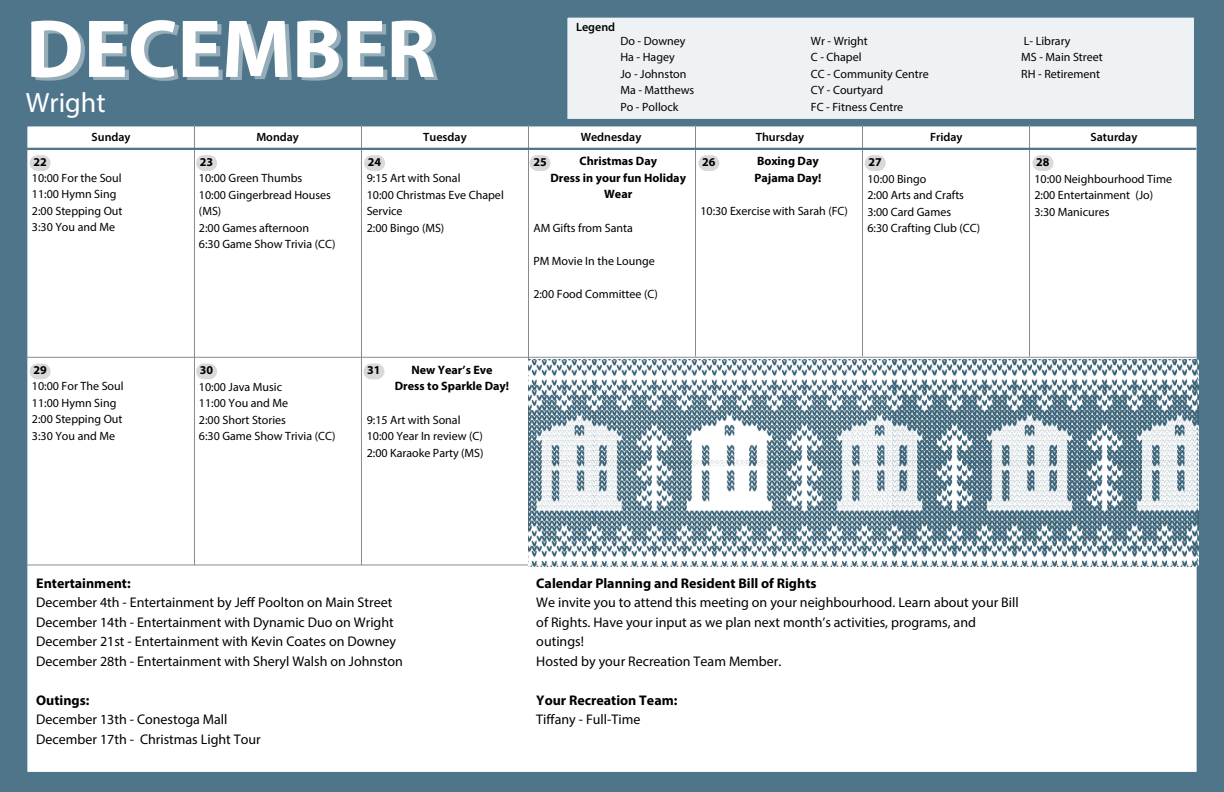
<style>
.page{position:relative;width:1224px;height:792px;background:#4f758b}
.page>*{position:absolute;margin:0;border:0;box-sizing:border-box;transform-origin:0 0}
.t1{font:700 83px "Myriad Pro";color:#fff}
.t2{font:28px "Myriad Pro";color:#fff}
.t3{font:14px/19.5px "Myriad Pro";color:#000}
.t4{font:700 14px/19.5px "Myriad Pro";color:#000}
.t5{font:700 12.1px/16.5px "Myriad Pro";color:#000;text-align:center}
.t6{font:12px/16.5px "Myriad Pro";color:#000}
.t7{font:600 12px "Myriad Pro";color:#000}
.t8{font:700 12px "Myriad Pro";color:#000}
.s1{font-weight:700}
.s2{font-weight:400}
</style>
<div class="page">
<div style="left:26px;top:126px;width:1172px;height:646px;background:#fff"></div>
<hr style="left:26px;top:357px;width:1170px;height:1px;background:#8b8a8a">
<hr style="left:26px;top:565px;width:1170px;height:1px;background:#8b8a8a">
<hr style="left:194px;top:125px;width:1px;height:440px;background:#8b8a8a">
<hr style="left:528px;top:125px;width:1px;height:440px;background:#8b8a8a">
<hr style="left:361px;top:125px;width:1px;height:440px;background:#8b8a8a">
<hr style="left:695px;top:125px;width:1px;height:231px;background:#8b8a8a">
<hr style="left:862px;top:125px;width:1px;height:231px;background:#8b8a8a">
<hr style="left:1029px;top:125px;width:1px;height:231px;background:#8b8a8a">
<hr style="left:26px;top:148px;width:1170px;height:2px;background:#4f758b">
<div style="left:567px;top:17px;width:627px;height:102px;background:#eff2f4"></div>
<div style="left:30px;top:364px;width:21px;height:15px;background:#d9d9d9;border-radius:8px"></div>
<div style="left:196px;top:364px;width:21px;height:15px;background:#d9d9d9;border-radius:8px"></div>
<div style="left:363px;top:364px;width:21px;height:15px;background:#d9d9d9;border-radius:8px"></div>
<div style="left:196px;top:155px;width:21px;height:16px;background:#d9d9d9;border-radius:8px"></div>
<div style="left:1032px;top:155px;width:21px;height:16px;background:#d9d9d9;border-radius:8px"></div>
<div style="left:530px;top:155px;width:21px;height:16px;background:#d9d9d9;border-radius:8px"></div>
<div style="left:698px;top:155px;width:21px;height:16px;background:#d9d9d9;border-radius:8px"></div>
<div style="left:364px;top:155px;width:21px;height:16px;background:#d9d9d9;border-radius:8px"></div>
<div style="left:30px;top:155px;width:21px;height:16px;background:#d9d9d9;border-radius:8px"></div>
<div style="left:865px;top:155px;width:21px;height:16px;background:#d9d9d9;border-radius:8px"></div>
<img style="left:528px;top:360px;width:670px;height:206px">
<p class="t1" style="left:26px;top:15px;width:411px">DECEMBER</p>
<p class="t2" style="left:26px;top:91px;width:81px">Wright</p>
<p class="t7" style="left:576px;top:22px;width:41px">Legend</p>
<p class="t6" style="left:620px;top:33px;width:67px">Do - Downey</p>
<p class="t6" style="left:620px;top:50px;width:56px">Ha - Hagey</p>
<p class="t6" style="left:620px;top:66px;width:68px">Jo - Johnston</p>
<p class="t6" style="left:620px;top:83px;width:75px">Ma - Matthews</p>
<p class="t6" style="left:620px;top:99px;width:59px">Po - Pollock</p>
<p class="t6" style="left:811px;top:33px;width:59px">Wr - Wright</p>
<p class="t6" style="left:811px;top:50px;width:52px">C - Chapel</p>
<p class="t6" style="left:811px;top:66px;width:120px">CC - Community Centre</p>
<p class="t6" style="left:811px;top:83px;width:74px">CY - Courtyard</p>
<p class="t6" style="left:811px;top:99px;width:94px">FC - Fitness Centre</p>
<p class="t6" style="left:1024px;top:33px;width:48px">L- Library</p>
<h4 class="t6" style="left:1021px;top:50px;width:83px">MS - Main Street</h4>
<p class="t6" style="left:1021px;top:66px;width:80px">RH - Retirement</p>
<h1 class="t7" style="left:92px;top:132px;width:40px">Sunday</h1>
<h4 class="t7" style="left:256px;top:132px;width:44px">Monday</h4>
<p class="t7" style="left:423px;top:132px;width:45px">Tuesday</p>
<p class="t7" style="left:581px;top:132px;width:62px">Wednesday</p>
<p class="t7" style="left:756px;top:132px;width:50px">Thursday</p>
<p class="t7" style="left:930px;top:132px;width:34px">Friday</p>
<p class="t7" style="left:1091px;top:132px;width:48px">Saturday</p>
<p class="t5" style="left:551px;top:154px;width:137px">Christmas Day<br>Dress in your fun Holiday<br>Wear</p>
<p class="t5" style="left:754px;top:154px;width:69px;text-align:left">Boxing Day<br>Pajama Day!</p>
<h2 class="t8" style="left:33px;top:157px;width:15px">22</h2>
<p class="t8" style="left:200px;top:157px;width:15px">23</p>
<p class="t8" style="left:368px;top:157px;width:15px">24</p>
<p class="t8" style="left:533px;top:157px;width:15px">25</p>
<p class="t8" style="left:702px;top:157px;width:15px">26</p>
<p class="t8" style="left:869px;top:157px;width:15px">27</p>
<p class="t8" style="left:1036px;top:157px;width:15px">28</p>
<p class="t6" style="left:32px;top:171px;width:91px">10:00 For the Soul</p>
<p class="t6" style="left:32px;top:187px;width:86px">11:00 Hymn Sing</p>
<p class="t6" style="left:32px;top:204px;width:92px">2:00 Stepping Out</p>
<p class="t6" style="left:32px;top:220px;width:85px">3:30 You and Me</p>
<p class="t6" style="left:199px;top:171px;width:105px">10:00 Green Thumbs</p>
<h4 class="t6" style="left:199px;top:188px;width:133px">10:00 Gingerbread Houses (MS)</h4>
<h4 class="t6" style="left:199px;top:221px;width:112px">2:00 Games afternoon</h4>
<p class="t6" style="left:199px;top:237px;width:138px">6:30 Game Show Trivia (CC)</p>
<h4 class="t6" style="left:367px;top:171px;width:95px">9:15 Art with Sonal</h4>
<h4 class="t6" style="left:367px;top:188px;width:139px">10:00 Christmas Eve Chapel<br>Service</h4>
<h4 class="t6" style="left:367px;top:221px;width:79px">2:00 Bingo (MS)</h4>
<p class="t6" style="left:1034px;top:171px;width:139px">10:00 Neighbourhood Time</p>
<p class="t6" style="left:1034px;top:188px;width:120px">2:00 Entertainment (Jo)</p>
<p class="t6" style="left:1034px;top:204px;width:77px">3:30 Manicures</p>
<p class="t6" style="left:867px;top:171px;width:60px">10:00 Bingo</p>
<p class="t6" style="left:867px;top:188px;width:98px">2:00 Arts and Crafts</p>
<p class="t6" style="left:867px;top:204px;width:85px">3:00 Card Games</p>
<p class="t6" style="left:867px;top:221px;width:114px">6:30 Crafting Club (CC)</p>
<p class="t6" style="left:700px;top:204px;width:149px">10:30 Exercise with Sarah (FC)</p>
<p class="t6" style="left:533px;top:221px;width:101px">AM Gifts from Santa</p>
<p class="t6" style="left:533px;top:254px;width:123px">PM Movie In the Lounge</p>
<p class="t6" style="left:533px;top:287px;width:126px">2:00 Food Committee (C)</p>
<p class="t5" style="left:395px;top:362px;width:116px">New Year’s Eve<br>Dress to Sparkle Day!</p>
<p class="t8" style="left:33px;top:365px;width:15px">29</p>
<p class="t8" style="left:200px;top:365px;width:15px">30</p>
<p class="t8" style="left:367px;top:365px;width:15px">31</p>
<p class="t6" style="left:32px;top:379px;width:93px">10:00 For The Soul</p>
<p class="t6" style="left:32px;top:396px;width:86px">11:00 Hymn Sing</p>
<p class="t6" style="left:32px;top:412px;width:92px">2:00 Stepping Out</p>
<p class="t6" style="left:32px;top:429px;width:85px">3:30 You and Me</p>
<h4 class="t6" style="left:199px;top:380px;width:85px">10:00 Java Music</h4>
<h4 class="t6" style="left:199px;top:396px;width:91px">11:00 You and Me</h4>
<h4 class="t6" style="left:199px;top:413px;width:89px">2:00 Short Stories</h4>
<h4 class="t6" style="left:199px;top:429px;width:138px">6:30 Game Show Trivia (CC)</h4>
<p class="t6" style="left:367px;top:413px;width:95px">9:15 Art with Sonal</p>
<p class="t6" style="left:367px;top:429px;width:118px">10:00 Year In review (C)</p>
<p class="t6" style="left:367px;top:446px;width:118px">2:00 Karaoke Party (MS)</p>
<p class="t3" style="left:36px;top:575px;width:368px"><span class="s1">Entertainment:<br></span>December 4th - Entertainment by Jeff Poolton on Main Street December 14th - Entertainment with Dynamic Duo on Wright December 21st - Entertainment with Kevin Coates on Downey December 28th - Entertainment with Sheryl Walsh on Johnston</p>
<p class="t3" style="left:36px;top:692px;width:226px"><span class="s1">Outings:<br></span>December 13th - Conestoga Mall<br>December 17th - Christmas Light Tour</p>
<p class="t3" style="left:536px;top:575px;width:484px"><span class="s1">Calendar Planning and Resident Bill of Rights<br></span>We invite you to attend this meeting on your neighbourhood. Learn about your Bill of Rights. Have your input as we plan next month’s activities, programs, and outings!<br>Hosted by your Recreation Team Member.</p>
<p class="t4" style="left:536px;top:692px;width:143px">Your Recreation Team:<br><span class="s2">Tiffany - Full-Time</span></p>
</div>
